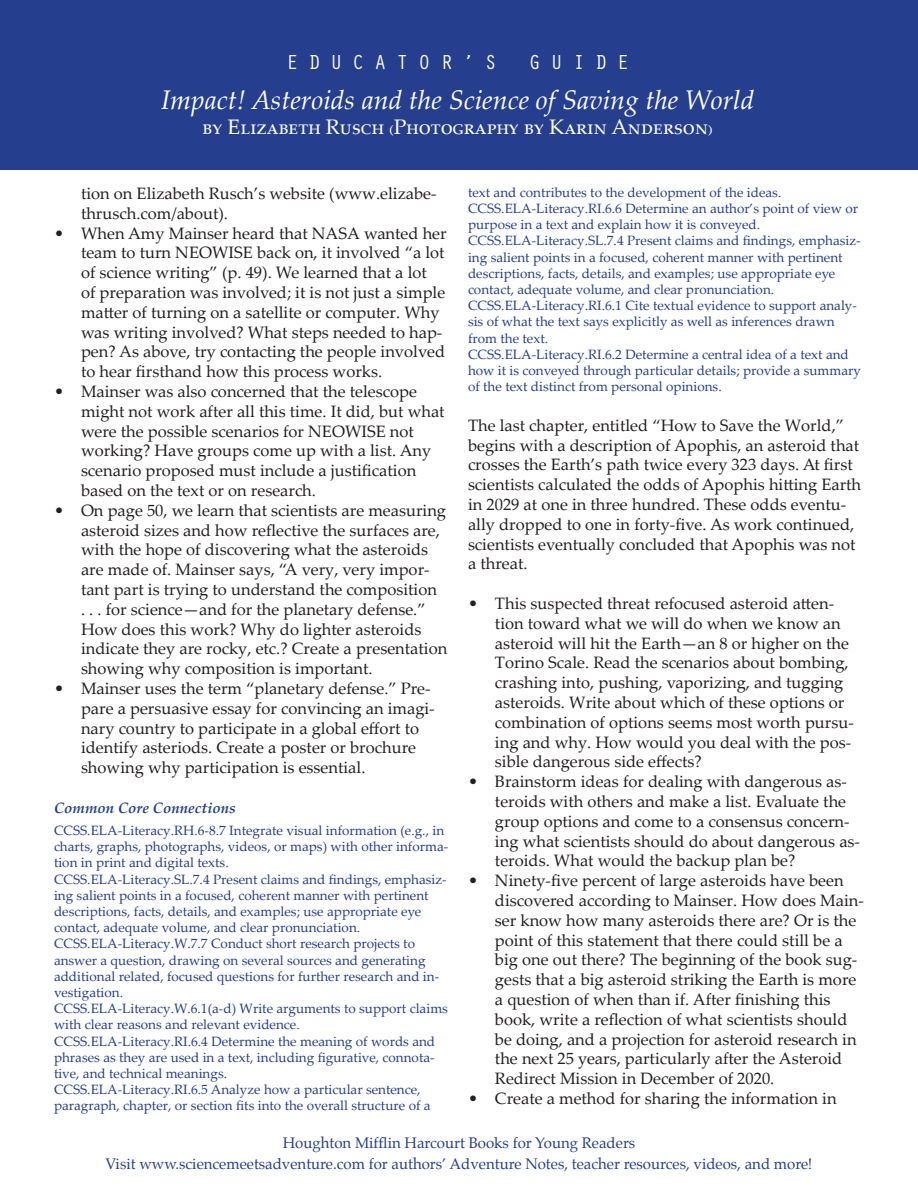
<style>
.page{position:relative;width:918px;height:1188px;background:#fff}
.page>*{position:absolute;margin:0;border:0;box-sizing:border-box;transform-origin:0 0}
.t1{font:italic 27px "Palatino Linotype";color:#fff}
.t2{font:21px "Palatino Linotype";color:#fff}
.t3{font:21px "Orator Std";letter-spacing:.45em;color:#fff}
.t4{font:16.5px/19.8px "Palatino Linotype";color:#231f20}
.t5{font:15px/21px "Palatino";color:#253f8e;text-align:center}
.t6{font:italic 700 15px "Palatino Linotype";color:#253f8e}
.t7{font:13.5px/16.2px "Palatino Linotype";color:#253f8e}
</style>
<div class="page">
<div style="left:0;top:0;width:918px;height:169px;background:#253f8e"></div>
<p class="t3" style="left:286px;top:47px;width:213px">EDUCATOR’S</p>
<p class="t3" style="left:529px;top:47px;width:102px">GUIDE</p>
<h1 class="t1" style="left:161px;top:81px;width:594px">Impact! Asteroids and the Science of Saving the World</h1>
<p class="t2" style="left:203px;top:112px;width:512px">by Elizabeth Rusch (Photography by Karin Anderson)</p>
<p class="t4" style="left:81px;top:183px;width:357px">tion on Elizabeth Rusch’s website (www.elizabe&shy;thrusch.com/about).</p>
<p class="t4" style="left:81px;top:222px;width:367px;text-indent:-27px">• When Amy Mainser heard that NASA wanted her team to turn NEOWISE back on, it involved “a lot of science writing” (p. 49). We learned that a lot<br>of preparation was involved; it is not just a simple matter of turning on a satellite or computer. Why was writing involved? What steps needed to hap&shy;pen? As above, try contacting the people involved to hear firsthand how this process works.</p>
<p class="t4" style="left:81px;top:381px;width:365px;text-indent:-27px">• Mainser was also concerned that the telescope might not work after all this time. It did, but what were the possible scenarios for NEOWISE not working? Have groups come up with a list. Any scenario proposed must include a justification based on the text or on research.</p>
<p class="t4" style="left:81px;top:500px;width:368px;text-indent:-27px">• On page 50, we learn that scientists are measuring asteroid sizes and how reflective the surfaces are, with the hope of discovering what the asteroids are made of. Mainser says, “A very, very impor&shy;tant part is trying to understand the composition<br>. . . for science—and for the planetary defense.” How does this work? Why do lighter asteroids indicate they are rocky, etc.? Create a presentation showing why composition is important.</p>
<p class="t4" style="left:81px;top:678px;width:355px;text-indent:-27px">• Mainser uses the term “planetary defense.” Pre&shy;pare a persuasive essay for convincing an imagi&shy;nary country to participate in a global effort to identify asteriods. Create a poster or brochure showing why participation is essential.</p>
<p class="t6" style="left:54px;top:797px;width:183px">Common Core Connections</p>
<p class="t7" style="left:54px;top:822px;width:396px">CCSS.ELA-Literacy.RH.6-8.7 Integrate visual information (e.g., in charts, graphs, photographs, videos, or maps) with other informa&shy;tion in print and digital texts.<br>CCSS.ELA-Literacy.SL.7.4 Present claims and findings, emphasiz&shy;ing salient points in a focused, coherent manner with pertinent descriptions, facts, details, and examples; use appropriate eye contact, adequate volume, and clear pronunciation.<br>CCSS.ELA-Literacy.W.7.7 Conduct short research projects to answer a question, drawing on several sources and generating additional related, focused questions for further research and in&shy;vestigation.<br>CCSS.ELA-Literacy.W.6.1(a-d) Write arguments to support claims with clear reasons and relevant evidence.<br>CCSS.ELA-Literacy.RI.6.4 Determine the meaning of words and phrases as they are used in a text, including figurative, connota&shy;tive, and technical meanings.<br>CCSS.ELA-Literacy.RI.6.5 Analyze how a particular sentence, paragraph, chapter, or section fits into the overall structure of a</p>
<p class="t7" style="left:468px;top:184px;width:395px">text and contributes to the development of the ideas.<br>CCSS.ELA-Literacy.RI.6.6 Determine an author’s point of view or purpose in a text and explain how it is conveyed.<br>CCSS.ELA-Literacy.SL.7.4 Present claims and findings, emphasiz&shy;ing salient points in a focused, coherent manner with pertinent descriptions, facts, details, and examples; use appropriate eye contact, adequate volume, and clear pronunciation.<br>CCSS.ELA-Literacy.RI.6.1 Cite textual evidence to support analy&shy;sis of what the text says explicitly as well as inferences drawn from the text.<br>CCSS.ELA-Literacy.RI.6.2 Determine a central idea of a text and how it is conveyed through particular details; provide a summary of the text distinct from personal opinions.</p>
<p class="t4" style="left:468px;top:415px;width:395px">The last chapter, entitled “How to Save the World,” begins with a description of Apophis, an asteroid that crosses the Earth’s path twice every 323 days. At first scientists calculated the odds of Apophis hitting Earth in 2029 at one in three hundred. These odds eventu&shy;ally dropped to one in forty-five. As work continued, scientists eventually concluded that Apophis was not a threat.</p>
<p class="t4" style="left:495px;top:593px;width:360px;text-indent:-27px">• This suspected threat refocused asteroid atten&shy;tion toward what we will do when we know an asteroid will hit the Earth—an 8 or higher on the Torino Scale. Read the scenarios about bombing, crashing into, pushing, vaporizing, and tugging asteroids. Write about which of these options or combination of options seems most worth pursu&shy;ing and why. How would you deal with the pos&shy;sible dangerous side effects?</p>
<p class="t4" style="left:495px;top:771px;width:367px;text-indent:-27px">• Brainstorm ideas for dealing with dangerous as&shy;teroids with others and make a list. Evaluate the group options and come to a consensus concern&shy;ing what scientists should do about dangerous as&shy;teroids. What would the backup plan be?</p>
<p class="t4" style="left:495px;top:870px;width:370px;text-indent:-27px">• Ninety-five percent of large asteroids have been discovered according to Mainser. How does Main&shy;ser know how many asteroids there are? Or is the point of this statement that there could still be a big one out there? The beginning of the book sug&shy;gests that a big asteroid striking the Earth is more a question of when than if. After finishing this book, write a reflection of what scientists should be doing, and a projection for asteroid research in the next 25 years, particularly after the Asteroid Redirect Mission in December of 2020.</p>
<p class="t4" style="left:468px;top:1088px;width:370px">• Create a method for sharing the information in</p>
<p class="t5" style="left:106px;top:1133px;width:708px">Houghton Mifflin Harcourt Books for Young Readers<br>Visit www.sciencemeetsadventure.com for authors’ Adventure Notes, teacher resources, videos, and more!</p>
</div>
